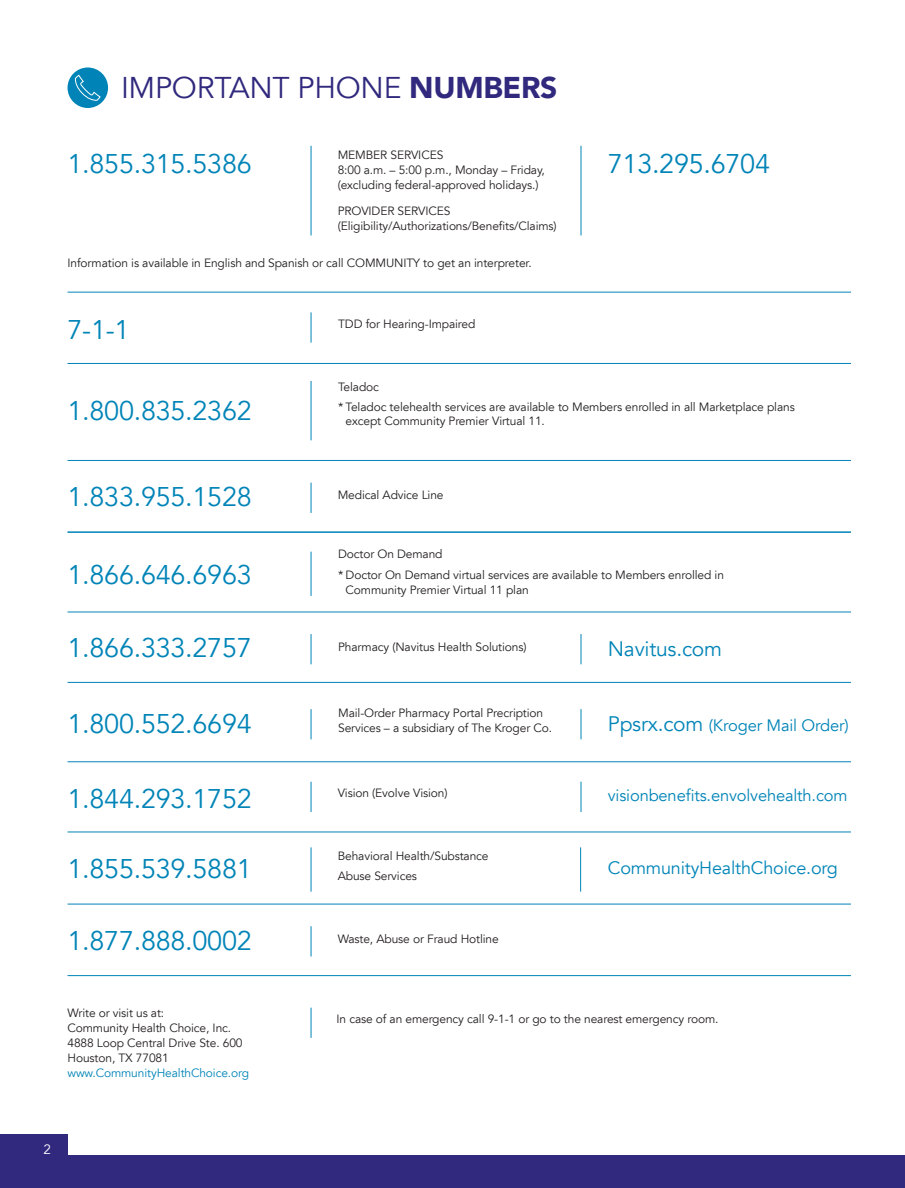
<style>
.page{position:relative;width:905px;height:1188px;background:#fff}
.page>*{position:absolute;margin:0;border:0;box-sizing:border-box;transform-origin:0 0}
.t1{font:30px "Avenir LT";letter-spacing:-.01em;color:#30297d}
.t2{font:27px "Avenir";letter-spacing:-.01em;color:#0084b7}
.t3{font:21px "Avenir";letter-spacing:-.01em;color:#0084b7}
.t4{font:18px "Avenir";letter-spacing:-.01em;color:#0084b7}
.t5{font:16.5px "Avenir";letter-spacing:-.01em;color:#0084b7}
.t6{font:13.5px "Avenir LT";color:#fff}
.t7{font:12px/15px "Avenir LT";letter-spacing:-.01em;color:#231f20}
.t8{font:12px "Avenir LT";letter-spacing:-.01em;color:#0084b7}
.s1{font-family:"Avenir";font-weight:900}
.s2{font-size:21px}
</style>
<div class="page">
<div style="left:0;top:1134px;width:68px;height:40px;background:#30297d"></div>
<div style="left:0;top:1156px;width:904px;height:32px;background:#30297d"></div>
<div style="left:68px;top:68px;width:40px;height:40px;background:#0084b7;border-radius:50%"></div>
<svg style="left:75px;top:74px;width:26px;height:27px"></svg>
<hr style="left:68px;top:292px;width:782px;height:1px;background:#0084b7">
<hr style="left:68px;top:761px;width:782px;height:1px;background:#0084b7">
<hr style="left:68px;top:832px;width:782px;height:1px;background:#0084b7">
<hr style="left:68px;top:904px;width:782px;height:1px;background:#0084b7">
<hr style="left:68px;top:460px;width:782px;height:1px;background:#0084b7">
<hr style="left:68px;top:975px;width:782px;height:1px;background:#0084b7">
<hr style="left:68px;top:363px;width:782px;height:1px;background:#0084b7">
<hr style="left:68px;top:532px;width:782px;height:1px;background:#0084b7">
<hr style="left:68px;top:682px;width:782px;height:1px;background:#0084b7">
<hr style="left:68px;top:612px;width:782px;height:1px;background:#0084b7">
<hr style="left:310px;top:146px;width:1px;height:89px;background:#0084b7">
<hr style="left:310px;top:312px;width:1px;height:31px;background:#0084b7">
<hr style="left:310px;top:634px;width:1px;height:30px;background:#0084b7">
<hr style="left:310px;top:709px;width:1px;height:30px;background:#0084b7">
<hr style="left:310px;top:782px;width:1px;height:30px;background:#0084b7">
<hr style="left:310px;top:926px;width:1px;height:31px;background:#0084b7">
<hr style="left:310px;top:483px;width:1px;height:30px;background:#0084b7">
<hr style="left:310px;top:1008px;width:1px;height:30px;background:#0084b7">
<hr style="left:580px;top:634px;width:1px;height:30px;background:#0084b7">
<hr style="left:580px;top:709px;width:1px;height:30px;background:#0084b7">
<hr style="left:580px;top:782px;width:1px;height:30px;background:#0084b7">
<hr style="left:310px;top:847px;width:1px;height:45px;background:#0084b7">
<hr style="left:310px;top:552px;width:1px;height:44px;background:#0084b7">
<hr style="left:310px;top:381px;width:1px;height:59px;background:#0084b7">
<hr style="left:580px;top:847px;width:1px;height:45px;background:#0084b7">
<hr style="left:580px;top:146px;width:1px;height:89px;background:#0084b7">
<h1 class="t1" style="left:121px;top:70px;width:438px">IMPORTANT PHONE <span class="s1">NUMBERS</span></h1>
<p class="t7" style="left:338px;top:148px;width:209px">MEMBER SERVICES<br>8:00 a.m. – 5:00 p.m., Monday – Friday, (excluding federal-approved holidays.)</p>
<p class="t7" style="left:338px;top:203px;width:220px">PROVIDER SERVICES (Eligibility/Authorizations/Benefits/Claims)</p>
<p class="t7" style="left:68px;top:256px;width:465px">Information is available in English and Spanish or call COMMUNITY to get an interpreter.</p>
<h2 class="t2" style="left:68px;top:147px;width:186px">1.855.315.5386</h2>
<h2 class="t2" style="left:68px;top:314px;width:63px">7-1-1</h2>
<p class="t7" style="left:338px;top:317px;width:139px">TDD for Hearing-Impaired</p>
<h2 class="t2" style="left:608px;top:147px;width:164px">713.295.6704</h2>
<h2 class="t2" style="left:68px;top:394px;width:186px">1.800.835.2362</h2>
<h2 class="t2" style="left:68px;top:481px;width:186px">1.833.955.1528</h2>
<h2 class="t2" style="left:68px;top:559px;width:186px">1.866.646.6963</h2>
<h2 class="t2" style="left:68px;top:632px;width:186px">1.866.333.2757</h2>
<h2 class="t2" style="left:68px;top:707px;width:186px">1.800.552.6694</h2>
<h2 class="t2" style="left:68px;top:782px;width:186px">1.844.293.1752</h2>
<h2 class="t2" style="left:68px;top:852px;width:186px">1.855.539.5881</h2>
<h2 class="t2" style="left:68px;top:924px;width:186px">1.877.888.0002</h2>
<p class="t7" style="left:68px;top:1005px;width:176px">Write or visit us at:<br>Community Health Choice, Inc.<br>4888 Loop Central Drive Ste. 600<br>Houston, TX 77081</p>
<p class="t8" style="left:68px;top:1066px;width:183px">www.CommunityHealthChoice.org</p>
<p class="t7" style="left:338px;top:377px;width:458px;line-height:20.4px">Teladoc<br>* Teladoc telehealth services are available to Members enrolled in all Marketplace plans</p>
<p class="t7" style="left:345px;top:414px;width:201px">except Community Premier Virtual 11.</p>
<p class="t7" style="left:338px;top:488px;width:107px">Medical Advice Line</p>
<p class="t7" style="left:338px;top:545px;width:387px;line-height:20.4px">Doctor On Demand<br>* Doctor On Demand virtual services are available to Members enrolled in</p>
<p class="t7" style="left:345px;top:583px;width:185px">Community Premier Virtual 11 plan</p>
<p class="t7" style="left:338px;top:640px;width:190px">Pharmacy (Navitus Health Solutions)</p>
<p class="t7" style="left:338px;top:706px;width:215px">Mail-Order Pharmacy Portal Precription<br>Services – a subsidiary of The Kroger Co.</p>
<p class="t7" style="left:338px;top:786px;width:111px">Vision (Evolve Vision)</p>
<p class="t7" style="left:338px;top:846px;width:152px;line-height:20.4px">Behavioral Health/Substance<br>Abuse Services</p>
<p class="t7" style="left:338px;top:932px;width:163px">Waste, Abuse or Fraud Hotline</p>
<h3 class="t3" style="left:608px;top:636px;width:116px">Navitus.com</h3>
<h3 class="t5" style="left:608px;top:715px;width:242px"><span class="s2">Ppsrx.com</span> (Kroger Mail Order)</h3>
<h3 class="t5" style="left:608px;top:786px;width:241px">visionbenefits.envolvehealth.com</h3>
<h3 class="t4" style="left:608px;top:857px;width:232px">CommunityHealthChoice.org</h3>
<p class="t7" style="left:336px;top:1012px;width:383px">In case of an emergency call 9-1-1 or go to the nearest emergency room.</p>
<p class="t6" style="left:43px;top:1142px;width:9px">2</p>
</div>
